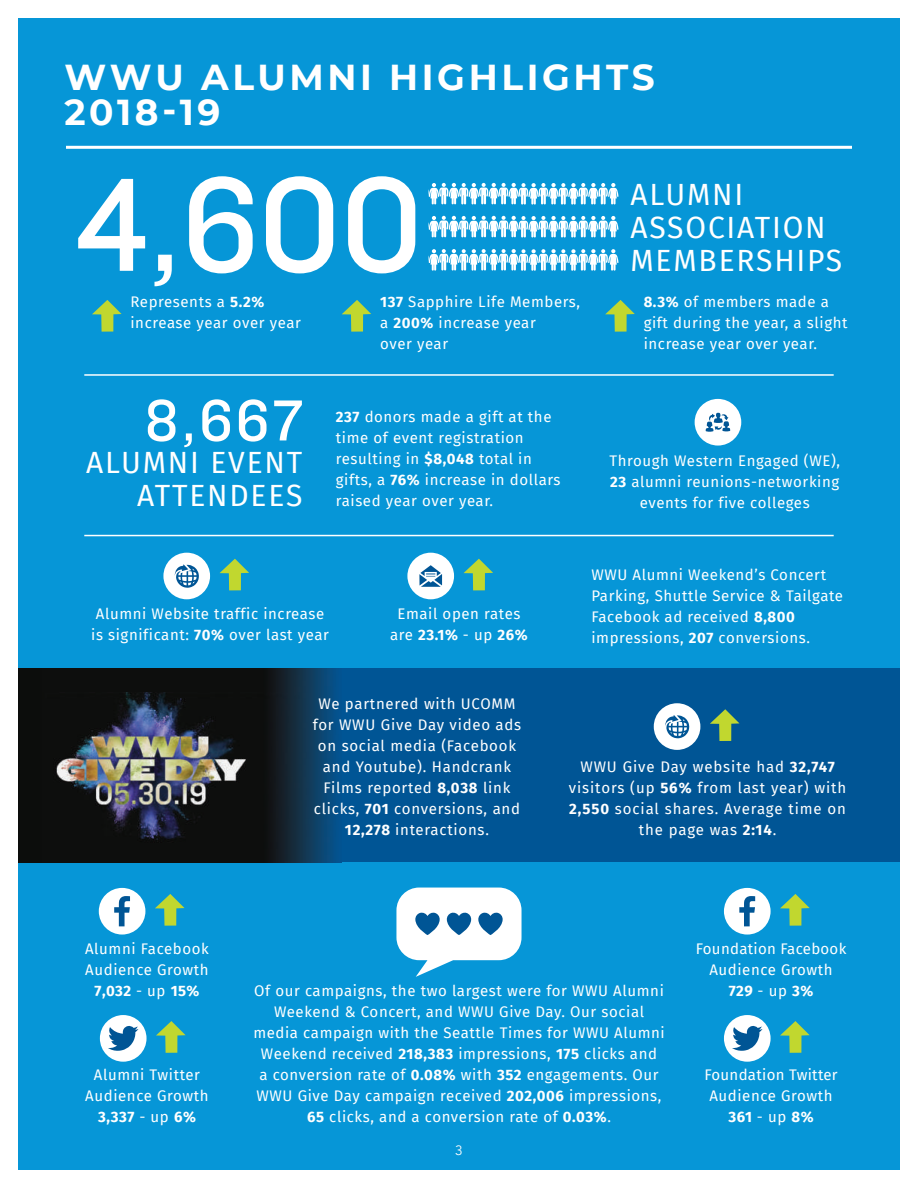
<style>
.page{position:relative;width:918px;height:1188px;background:#fff}
.page>*{position:absolute;margin:0;border:0;box-sizing:border-box;transform-origin:0 0}
.t1{font:138px "Knockout HTF31 Junior Middlewt";color:#fff}
.t2{font:60px "Knockout HTF31 Junior Middlewt";color:#fff}
.t3{font:700 36px/34.5px "Montserrat";letter-spacing:.1em;color:#fff}
.t4{font:30px/33px "Fira Sans";letter-spacing:.06em;color:#fff}
.t5{font:15px/21px "Fira Sans";letter-spacing:.04em;color:#fff;text-align:center}
.t6{font:15px/21px "Fira Sans";letter-spacing:.06em;color:#fff;text-align:center}
.t7{font:15px/21px "Fira Sans";letter-spacing:.02em;color:#fff;text-align:center}
.t8{font:13.5px "Avenir";color:#fff}
.s1{font-weight:700}
</style>
<div class="page">
<div style="left:14px;top:9px;width:904px;height:1179px;background:#0696d7"></div>
<div style="left:0;top:668px;width:918px;height:194px;background:#005595"></div>
<hr style="left:66px;top:146px;width:786px;height:3px;background:#fff">
<hr style="left:84px;top:374px;width:750px;height:2px;background:#fff">
<hr style="left:84px;top:535px;width:750px;height:1px;background:#fff">
<div style="left:100px;top:1015px;width:47px;height:47px;background:#fff;border-radius:50%"></div>
<svg style="left:108px;top:1026px;width:30px;height:25px"></svg>
<div style="left:724px;top:1015px;width:47px;height:47px;background:#fff;border-radius:50%"></div>
<svg style="left:732px;top:1026px;width:31px;height:25px"></svg>
<div style="left:99px;top:888px;width:46px;height:47px;background:#fff;border-radius:50%"></div>
<svg style="left:114px;top:896px;width:16px;height:30px"></svg>
<div style="left:724px;top:888px;width:47px;height:47px;background:#fff;border-radius:50%"></div>
<svg style="left:739px;top:896px;width:16px;height:30px"></svg>
<svg style="left:780px;top:1021px;width:30px;height:32px"></svg>
<svg style="left:780px;top:894px;width:30px;height:32px"></svg>
<svg style="left:156px;top:1021px;width:30px;height:32px"></svg>
<svg style="left:155px;top:894px;width:30px;height:32px"></svg>
<div style="left:407px;top:553px;width:47px;height:46px;background:#fff;border-radius:50%"></div>
<svg style="left:419px;top:565px;width:23px;height:22px"></svg>
<svg style="left:464px;top:559px;width:29px;height:31px"></svg>
<div style="left:163px;top:553px;width:47px;height:46px;background:#fff;border-radius:50%"></div>
<svg style="left:175px;top:564px;width:24px;height:24px"></svg>
<svg style="left:220px;top:559px;width:29px;height:31px"></svg>
<div style="left:695px;top:399px;width:46px;height:47px;background:#fff;border-radius:50%"></div>
<svg style="left:706px;top:413px;width:24px;height:19px"></svg>
<svg style="left:92px;top:300px;width:30px;height:32px"></svg>
<svg style="left:342px;top:300px;width:29px;height:32px"></svg>
<svg style="left:605px;top:300px;width:30px;height:32px"></svg>
<svg style="left:429px;top:183px;width:190px;height:22px"></svg>
<svg style="left:429px;top:216px;width:190px;height:22px"></svg>
<svg style="left:429px;top:249px;width:190px;height:22px"></svg>
<svg style="left:396px;top:888px;width:126px;height:89px"></svg>
<div style="left:654px;top:703px;width:46px;height:47px;background:#fff;border-radius:50%"></div>
<svg style="left:665px;top:715px;width:24px;height:23px"></svg>
<svg style="left:710px;top:709px;width:29px;height:32px"></svg>
<img style="left:18px;top:668px;width:323px;height:195px">
<div style="left:0;top:0;width:918px;height:18px;background:#fff"></div>
<div style="left:0;top:0;width:18px;height:1173px;background:#fff"></div>
<div style="left:0;top:1170px;width:918px;height:18px;background:#fff"></div>
<div style="left:900px;top:0;width:18px;height:1173px;background:#fff"></div>
<h3 class="t3" style="left:64px;top:59px;width:592px">WWU ALUMNI HIGHLIGHTS<br>2018-19</h3>
<h1 class="t1" style="left:75px;top:152px;width:349px">4,600</h1>
<h3 class="t4" style="left:631px;top:177px;width:213px">ALUMNI<br>ASSOCIATION<br>MEMBERSHIPS</h3>
<p class="t5" style="left:130px;top:291px;width:172px;text-align:left">Represents a <span class="s1">5.2% </span>increase year over year</p>
<p class="t5" style="left:380px;top:291px;width:202px;text-align:left"><span class="s1">137</span> Sapphire Life Members, a <span class="s1">200%</span> increase year<br>over year</p>
<h2 class="t2" style="left:145px;top:389px;width:159px">8,667</h2>
<h3 class="t4" style="left:86px;top:446px;width:218px;text-align:right">ALUMNI EVENT<br>ATTENDEES</h3>
<p class="t5" style="left:336px;top:406px;width:226px;text-align:left"><span class="s1">237</span> donors made a gift at the time of event registration resulting in <span class="s1">$8,048</span> total in gifts, a <span class="s1">76%</span> increase in dollars raised year over year.</p>
<p class="t5" style="left:644px;top:291px;width:205px;text-align:left"><span class="s1">8.3%</span> of members made a gift during the year, a slight increase year over year.</p>
<p class="t5" style="left:609px;top:450px;width:232px">Through Western Engaged (WE),<br><span class="s1">23</span> alumni reunions-networking events for five colleges</p>
<p class="t5" style="left:91px;top:602px;width:239px">Alumni Website traffic increase is significant: <span class="s1">70%</span> over last year</p>
<p class="t5" style="left:390px;top:602px;width:139px">Email open rates are <span class="s1">23.1%</span> - up <span class="s1">26%</span></p>
<p class="t5" style="left:591px;top:563px;width:253px;text-align:left">WWU Alumni Weekend’s Concert<br>Parking, Shuttle Service &amp; Tailgate<br>Facebook ad received <span class="s1">8,800 </span>impressions, <span class="s1">207</span> conversions.</p>
<p class="t5" style="left:85px;top:938px;width:125px">Alumni Facebook<br>Audience Growth<br><span class="s1">7,032</span> - up <span class="s1">15%</span></p>
<p class="t5" style="left:85px;top:1064px;width:125px">Alumni Twitter<br>Audience Growth<br><span class="s1">3,337</span> - up <span class="s1">6%</span></p>
<p class="t5" style="left:313px;top:693px;width:210px">We partnered with UCOMM for WWU Give Day video ads on social media (Facebook and Youtube). Handcrank<br>Films reported <span class="s1">8,038</span> link clicks, <span class="s1">701</span> conversions, and<br><span class="s1">12,278</span> interactions.</p>
<p class="t6" style="left:569px;top:756px;width:279px">WWU Give Day website had <span class="s1">32,747 </span>visitors (up <span class="s1">56%</span> from last year) with<br><span class="s1">2,550</span> social shares. Average time on the page was <span class="s1">2:14</span>.</p>
<p class="t5" style="left:253px;top:980px;width:413px">Of our campaigns, the two largest were for WWU Alumni Weekend &amp; Concert, and WWU Give Day. Our social media campaign with the Seattle Times for WWU Alumni Weekend received <span class="s1">218,383</span> impressions, <span class="s1">175</span> clicks and<br>a conversion rate of <span class="s1">0.08%</span> with <span class="s1">352</span> engagements. Our WWU Give Day campaign received <span class="s1">202,006</span> impressions, <span class="s1">65</span> clicks, and a conversion rate of <span class="s1">0.03%</span>.</p>
<p class="t8" style="left:455px;top:1142px;width:9px">3</p>
<p class="t7" style="left:696px;top:938px;width:152px">Foundation Facebook<br>Audience Growth<br><span class="s1">729</span> - up <span class="s1">3%</span></p>
<p class="t7" style="left:704px;top:1064px;width:135px">Foundation Twitter<br>Audience Growth<br><span class="s1">361</span> - up <span class="s1">8%</span></p>
</div>
